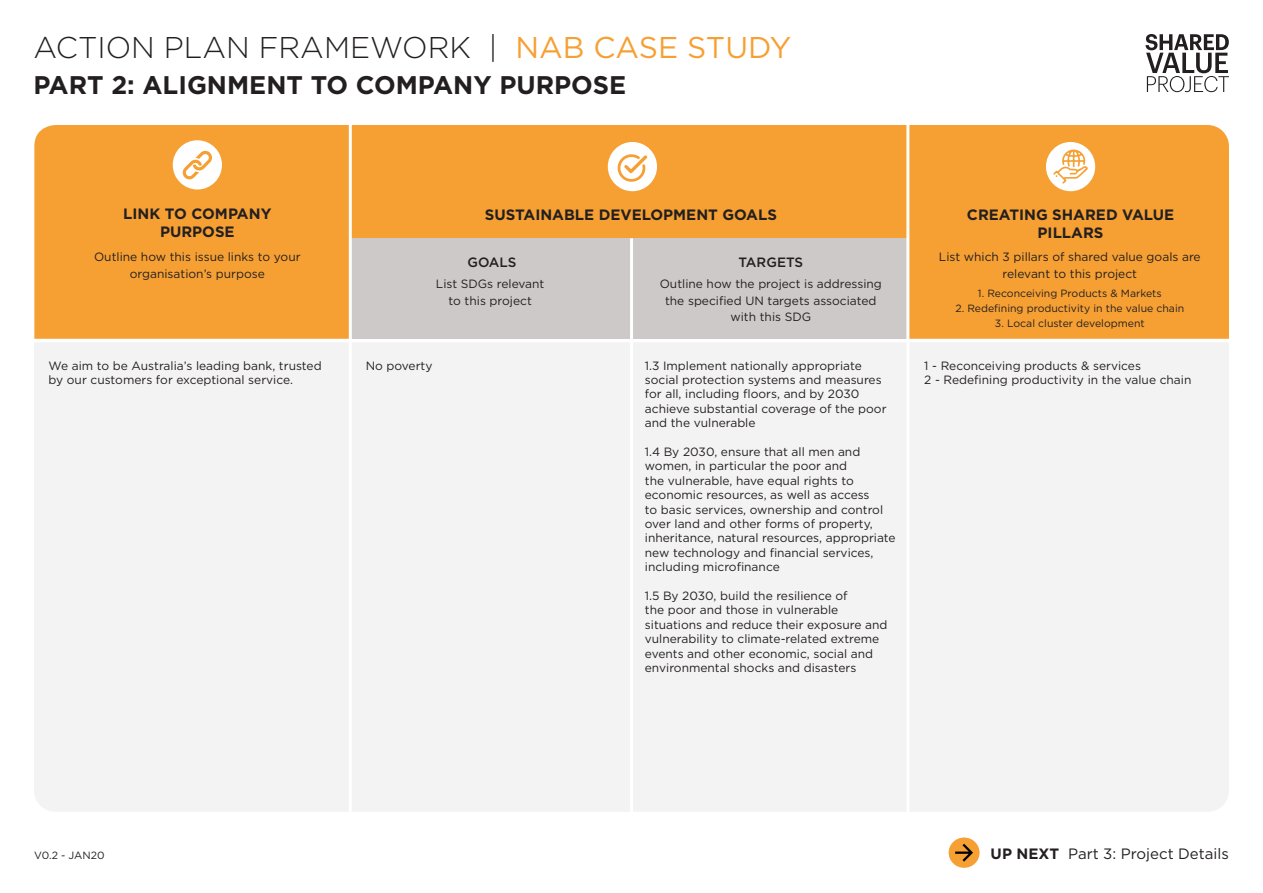
<style>
.page{position:relative;width:1263px;height:893px;background:#fff}
.page>*{position:absolute;margin:0;border:0;box-sizing:border-box;transform-origin:0 0}
.t1{font:300 30px "Gotham";color:#231f20}
.t2{font:700 25.5px "Gotham";color:#231f20}
.t3{font:700 15px/18px "Gotham";color:#231f20;text-align:center}
.t4{font:15px "Gotham";color:#231f20}
.t5{font:500 13.5px "Gotham";color:#231f20}
.t6{font:12px/14.4px "Gotham";color:#231f20;text-align:center}
.t7{font:10.5px "Gotham";color:#231f20}
.s1{font-weight:400;color:#f6a033}
.s2{font-weight:700}
</style>
<div class="page">
<div style="left:34px;top:343px;width:1195px;height:468px;background:#f4f3f3"></div>
<div style="left:34px;top:125px;width:315px;height:214px;background:#f6a033"></div>
<div style="left:352px;top:125px;width:554px;height:113px;background:#f6a033"></div>
<div style="left:352px;top:238px;width:554px;height:101px;background:#cdc9c8"></div>
<div style="left:909px;top:125px;width:320px;height:214px;background:#f6a033"></div>
<hr style="left:349px;top:124px;width:3px;height:688px;background:#fff">
<hr style="left:906px;top:124px;width:3px;height:688px;background:#fff">
<hr style="left:630px;top:238px;width:3px;height:574px;background:#fff">
<div style="left:173px;top:140px;width:49px;height:49px;background:#fff;border-radius:50%"></div>
<div style="left:608px;top:142px;width:49px;height:49px;background:#fff;border-radius:50%"></div>
<div style="left:1046px;top:142px;width:49px;height:49px;background:#fff;border-radius:50%"></div>
<div style="left:949px;top:837px;width:30px;height:31px;background:#f6a033;border-radius:50%"></div>
<svg style="left:183px;top:151px;width:29px;height:28px"></svg>
<svg style="left:618px;top:154px;width:29px;height:28px"></svg>
<svg style="left:1053px;top:150px;width:35px;height:34px"></svg>
<svg style="left:1145px;top:34px;width:84px;height:58px"></svg>
<svg style="left:955px;top:844px;width:18px;height:18px"></svg>
<p class="t1" style="left:33px;top:28px;width:759px">ACTION PLAN FRAMEWORK | <span class="s1">NAB CASE STUDY</span></p>
<p class="t2" style="left:33px;top:68px;width:594px">PART 2: ALIGNMENT TO COMPANY PURPOSE</p>
<p class="t3" style="left:123px;top:204px;width:150px">LINK TO COMPANY<br>PURPOSE</p>
<p class="t3" style="left:485px;top:206px;width:294px">SUSTAINABLE DEVELOPMENT GOALS</p>
<p class="t3" style="left:967px;top:206px;width:209px">CREATING SHARED VALUE<br>PILLARS</p>
<p class="t6" style="left:94px;top:249px;width:208px;line-height:16.5px">Outline how this issue links to your organisation’s purpose</p>
<p class="t6" style="left:939px;top:249px;width:263px;line-height:16.5px">List which 3 pillars of shared value goals are relevant to this project</p>
<p class="t7" style="left:978px;top:287px;width:185px">1. Reconceiving Products &amp; Markets</p>
<p class="t7" style="left:955px;top:302px;width:230px">2. Redefining productivity in the value chain</p>
<p class="t7" style="left:995px;top:317px;width:151px">3. Local cluster development</p>
<p class="t5" style="left:467px;top:254px;width:51px">GOALS</p>
<p class="t5" style="left:738px;top:254px;width:66px">TARGETS</p>
<p class="t6" style="left:436px;top:276px;width:110px;line-height:16.5px">List SDGs relevant to this project</p>
<p class="t6" style="left:660px;top:276px;width:224px;line-height:16.5px">Outline how the project is addressing the specified UN targets associated with this SDG</p>
<p class="t6" style="left:49px;top:358px;width:275px;text-align:left">We aim to be Australia’s leading bank, trusted by our customers for exceptional service.</p>
<p class="t6" style="left:924px;top:358px;width:218px">1 - Reconceiving products &amp; services</p>
<p class="t6" style="left:366px;top:358px;width:68px">No poverty</p>
<p class="t6" style="left:645px;top:358px;width:243px;text-align:left">1.3 Implement nationally appropriate social protection systems and measures for all, including floors, and by 2030 achieve substantial coverage of the poor and the vulnerable</p>
<p class="t6" style="left:645px;top:444px;width:252px;text-align:left">1.4 By 2030, ensure that all men and women, in particular the poor and<br>the vulnerable, have equal rights to economic resources, as well as access<br>to basic services, ownership and control over land and other forms of property, inheritance, natural resources, appropriate new technology and financial services, including microfinance</p>
<p class="t6" style="left:645px;top:588px;width:244px;text-align:left">1.5 By 2030, build the resilience of<br>the poor and those in vulnerable situations and reduce their exposure and vulnerability to climate-related extreme events and other economic, social and environmental shocks and disasters</p>
<p class="t6" style="left:924px;top:372px;width:269px">2 - Redefining productivity in the value chain</p>
<p class="t7" style="left:34px;top:848px;width:72px">V0.2 - JAN20</p>
<p class="t4" style="left:991px;top:844px;width:240px"><span class="s2">UP NEXT</span> Part 3: Project Details</p>
</div>
